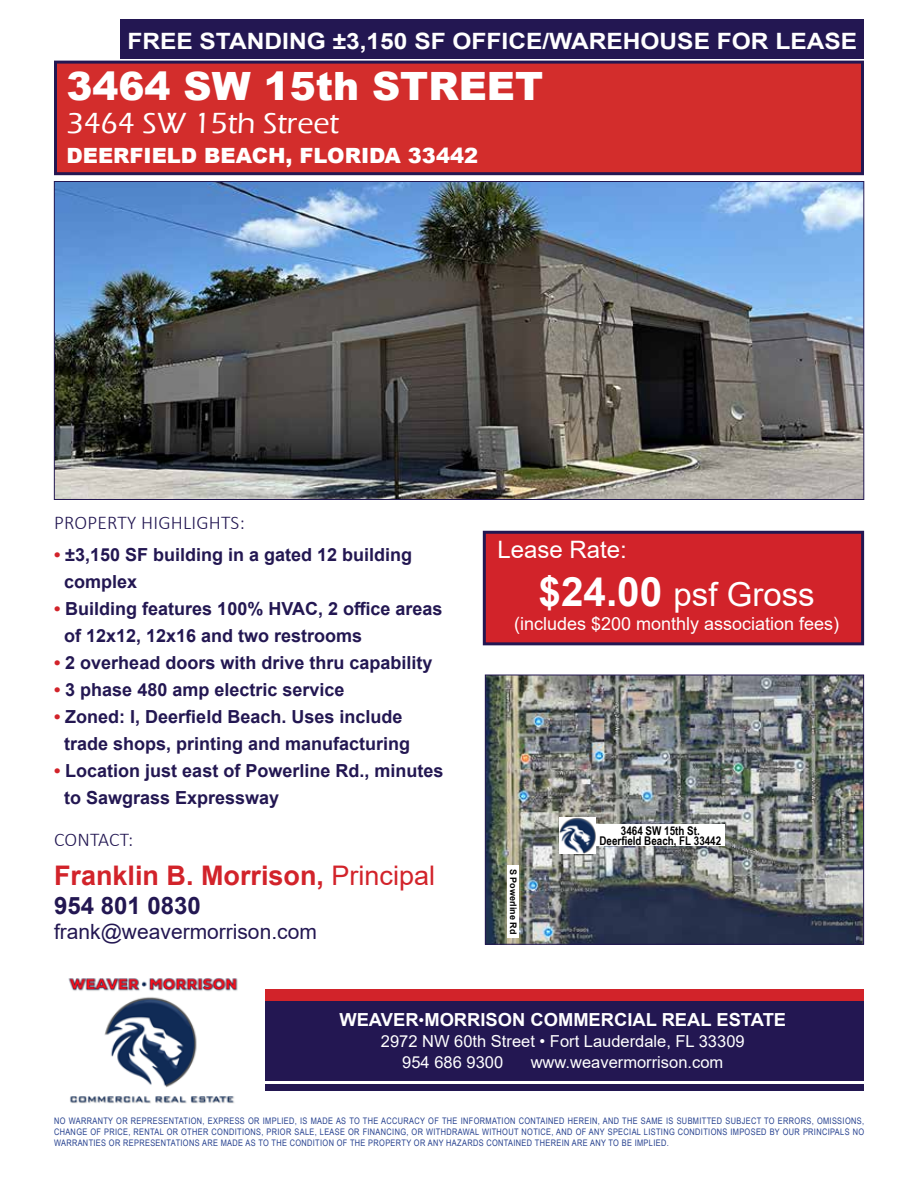
<style>
.page{position:relative;width:918px;height:1188px;background:#fff}
.page>*{position:absolute;margin:0;border:0;box-sizing:border-box;transform-origin:0 0}
.t1{font:900 39px "Arial";color:#fff}
.t2{font:33px "Arial";color:#fff}
.t3{font:500 30px "Eras ITC";color:#fff}
.t4{font:700 27px "Arial";color:#d2232a}
.t5{font:700 24px "Arial";color:#231752}
.t6{font:24px "Arial";color:#fff}
.t7{font:700 22.5px "Arial";color:#fff;scale:1.09 1}
.t8{font:900 21px "Arial";color:#fff}
.t9{font:21px "Arial";color:#231752}
.t10{font:300 19.5px "Calibri";letter-spacing:.01em;color:#231752}
.t11{font:700 18px/27px "Arial";color:#231752}
.t12{font:18px "Arial";color:#fff}
.t13{font:700 18px "Arial";color:#fff}
.t14{font:16.5px/21px "Arial";color:#fff}
.t15{font:700 12px/10.5px "Arial Narrow";color:#000;text-align:center}
.t16{font:9px/10.8px "Arial Narrow";letter-spacing:.04em;color:#25408f;text-align:justify}
.t17{font:700 9px "Arial";color:#000}
.s1{color:#d2232a}
.s2{font-weight:400}
.s3{font-weight:700;font-size:40.5px}
.s4{font-weight:400;font-size:16.5px}
</style>
<div class="page">
<img style="left:56px;top:183px;width:806px;height:315px">
<img style="left:68px;top:978px;width:170px;height:126px">
<img style="left:487px;top:677px;width:375px;height:266px">
<div style="left:485px;top:675px;width:379px;height:270px;border:1px solid #231752"></div>
<div style="left:483px;top:531px;width:381px;height:114px;background:#d2232a;border:3px solid #231752"></div>
<div style="left:54px;top:61px;width:810px;height:114px;background:#d32d2c;border:3px solid #231752"></div>
<div style="left:595px;top:825px;width:130px;height:21px;background:#fff"></div>
<img style="left:560px;top:817px;width:35px;height:36px">
<div style="left:266px;top:999px;width:598px;height:92px;background:#231752"></div>
<div style="left:266px;top:989px;width:598px;height:11px;background:#d2232a"></div>
<hr style="left:266px;top:1081px;width:598px;height:2px;background:#fff">
<div style="left:121px;top:19px;width:743px;height:39px;background:#231752"></div>
<div style="left:507px;top:865px;width:11px;height:73px;background:#fff"></div>
<h3 class="t7" style="left:127px;top:25px;width:671px">FREE STANDING ±3,150 SF OFFICE/WAREHOUSE FOR LEASE</h3>
<h1 class="t1" style="left:67px;top:57px;width:478px">3464 SW 15th STREET</h1>
<h3 class="t3" style="left:67px;top:106px;width:274px">3464 SW 15th Street</h3>
<h3 class="t8" style="left:67px;top:140px;width:413px">DEERFIELD BEACH, FLORIDA 33442</h3>
<h3 class="t10" style="left:54px;top:510px;width:192px">PROPERTY HIGHLIGHTS:</h3>
<h3 class="t11" style="left:64px;top:541px;width:350px;text-indent:-10px"><span class="s1">•</span> ±3,150 SF building in a gated 12 building complex</h3>
<h3 class="t11" style="left:64px;top:595px;width:380px;text-indent:-10px"><span class="s1">•</span> Building features 100% HVAC, 2 office areas of 12x12, 12x16 and two restrooms</h3>
<h3 class="t11" style="left:54px;top:649px;width:380px"><span class="s1">•</span> 2 overhead doors with drive thru capability</h3>
<h3 class="t11" style="left:54px;top:676px;width:292px"><span class="s1">•</span> 3 phase 480 amp electric service</h3>
<h3 class="t11" style="left:54px;top:703px;width:358px;text-align:center"><span class="s1">•</span> Zoned: I, Deerfield Beach. Uses include trade shops, printing and manufacturing</h3>
<h3 class="t11" style="left:64px;top:757px;width:381px;text-indent:-10px"><span class="s1">•</span> Location just east of Powerline Rd., minutes to Sawgrass Expressway</h3>
<h3 class="t10" style="left:54px;top:827px;width:81px">CONTACT:</h3>
<h3 class="t4" style="left:54px;top:856px;width:383px">Franklin B. Morrison, <span class="s2">Principal</span></h3>
<h3 class="t5" style="left:54px;top:888px;width:148px">954 801 0830</h3>
<h3 class="t9" style="left:54px;top:917px;width:264px">frank@weavermorrison.com</h3>
<h3 class="t6" style="left:498px;top:533px;width:131px">Lease Rate:</h3>
<h2 class="t2" style="left:538px;top:572px;width:278px"><span class="s3">$24.00</span> psf Gross</h2>
<h3 class="t12" style="left:514px;top:612px;width:327px">(includes $200 monthly association fees)</h3>
<p class="t17" style="left:520px;top:869px;width:67px;rotate:90deg">S Powerline Rd</p>
<h3 class="t15" style="left:599px;top:825px;width:123px">3464 SW 15th St.<br>Deerfield Beach, FL 33442</h3>
<h3 class="t13" style="left:339px;top:1007px;width:448px">WEAVER<span class="s4">•</span>MORRISON COMMERCIAL REAL ESTATE</h3>
<h3 class="t14" style="left:402px;top:1031px;width:344px;text-indent:-21px">2972 NW 60th Street • Fort Lauderdale, FL 33309<br>954 686 9300</h3>
<h3 class="t14" style="left:531px;top:1052px;width:194px">www.weavermorrison.com</h3>
<p class="t16" style="left:54px;top:1115px;width:812px">NO WARRANTY OR REPRESENTATION, EXPRESS OR IMPLIED, IS MADE AS TO THE ACCURACY OF THE INFORMATION CONTAINED HEREIN, AND THE SAME IS SUBMITTED SUBJECT TO ERRORS, OMISSIONS, CHANGE OF PRICE, RENTAL OR OTHER CONDITIONS, PRIOR SALE, LEASE OR FINANCING, OR WITHDRAWAL WITHOUT NOTICE, AND OF ANY SPECIAL LISTING CONDITIONS IMPOSED BY OUR PRINCIPALS NO WARRANTIES OR REPRESENTATIONS ARE MADE AS TO THE CONDITION OF THE PROPERTY OR ANY HAZARDS CONTAINED THEREIN ARE ANY TO BE IMPLIED.</p>
</div>
